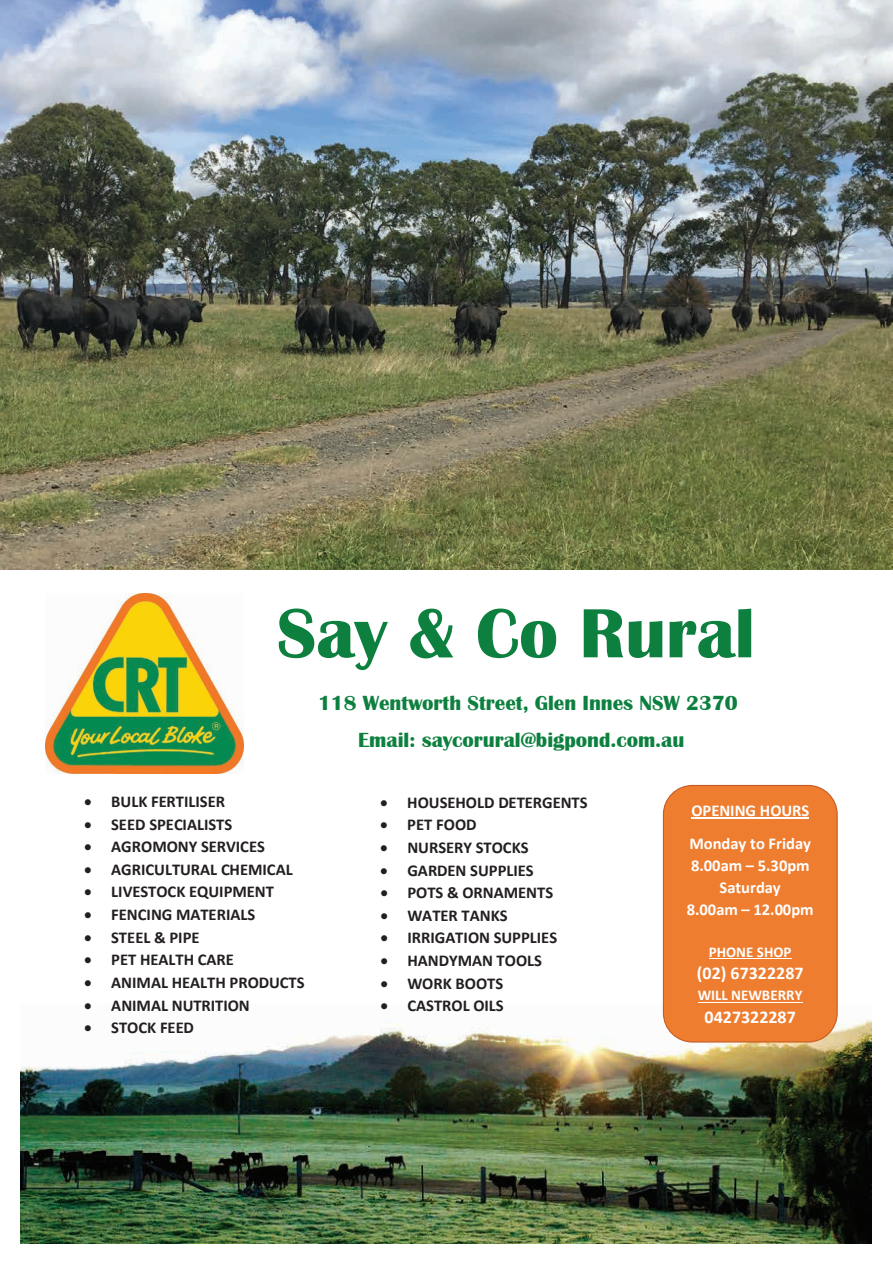
<style>
.page{position:relative;width:893px;height:1263px;background:#fff}
.page>*{position:absolute;margin:0;border:0;box-sizing:border-box;transform-origin:0 0}
.t1{font:700 72px "Britannic";color:#0d803f}
.t2{font:700 21px/37px "Britannic";color:#0d803f}
.t3{font:700 18px "Calibri";letter-spacing:.005em;color:#fff}
.t4{font:700 16.5px "Calibri";color:#231f20}
.t5{font:700 16.5px/21.8px "Calibri";letter-spacing:-.005em;color:#fff}
.t6{font:700 15px "Calibri";color:#fff}
</style>
<div class="page">
<img style="left:20px;top:1004px;width:852px;height:240px">
<img style="left:46px;top:593px;width:197px;height:180px">
<div style="left:663px;top:785px;width:174px;height:257px;background:#ee7d2f;border-radius:29px"></div>
<div style="left:663px;top:785px;width:175px;height:257px;border:1px solid #c55c27;border-radius:29px"></div>
<hr style="left:691px;top:817px;width:118px;height:1px;background:#fff">
<hr style="left:709px;top:958px;width:83px;height:1px;background:#fff">
<hr style="left:698px;top:1002px;width:105px;height:1px;background:#fff">
<img style="left:0;top:0;width:893px;height:570px">
<h1 class="t1" style="left:277px;top:593px;width:479px">Say &amp; Co Rural</h1>
<p class="t2" style="left:358px;top:684px;width:381px;text-indent:-40px">118 Wentworth Street, Glen Innes NSW 2370<br>Email: saycorural@bigpond.com.au</p>
<p class="t4" style="left:84px;top:790px;width:142px">• BULK FERTILISER</p>
<p class="t4" style="left:84px;top:812px;width:150px">• SEED SPECIALISTS</p>
<p class="t4" style="left:84px;top:835px;width:182px">• AGROMONY SERVICES</p>
<p class="t4" style="left:84px;top:858px;width:210px">• AGRICULTURAL CHEMICAL</p>
<p class="t4" style="left:84px;top:880px;width:191px">• LIVESTOCK EQUIPMENT</p>
<p class="t4" style="left:84px;top:903px;width:173px">• FENCING MATERIALS</p>
<p class="t4" style="left:84px;top:925px;width:117px">• STEEL &amp; PIPE</p>
<p class="t4" style="left:84px;top:948px;width:151px">• PET HEALTH CARE</p>
<p class="t4" style="left:84px;top:971px;width:222px">• ANIMAL HEALTH PRODUCTS</p>
<p class="t4" style="left:84px;top:993px;width:167px">• ANIMAL NUTRITION</p>
<p class="t4" style="left:84px;top:1016px;width:111px">• STOCK FEED</p>
<p class="t4" style="left:380px;top:791px;width:209px">• HOUSEHOLD DETERGENTS</p>
<p class="t4" style="left:380px;top:813px;width:98px">• PET FOOD</p>
<p class="t4" style="left:380px;top:836px;width:150px">• NURSERY STOCKS</p>
<p class="t4" style="left:380px;top:858px;width:155px">• GARDEN SUPPLIES</p>
<p class="t4" style="left:380px;top:881px;width:174px">• POTS &amp; ORNAMENTS</p>
<p class="t4" style="left:380px;top:904px;width:129px">• WATER TANKS</p>
<p class="t4" style="left:380px;top:926px;width:178px">• IRRIGATION SUPPLIES</p>
<p class="t4" style="left:380px;top:949px;width:163px">• HANDYMAN TOOLS</p>
<p class="t4" style="left:380px;top:972px;width:124px">• WORK BOOTS</p>
<p class="t4" style="left:380px;top:994px;width:125px">• CASTROL OILS</p>
<p class="t5" style="left:690px;top:793px;width:123px;line-height:33.9px">OPENING HOURS<br>Monday to Friday</p>
<p class="t5" style="left:687px;top:855px;width:129px;text-align:center">8.00am – 5.30pm<br>Saturday<br>8.00am – 12.00pm</p>
<p class="t6" style="left:709px;top:941px;width:84px">PHONE SHOP</p>
<p class="t3" style="left:697px;top:960px;width:108px">(02) 67322287</p>
<p class="t6" style="left:698px;top:985px;width:106px">WILL NEWBERRY</p>
<p class="t3" style="left:704px;top:1004px;width:93px">0427322287</p>
</div>
